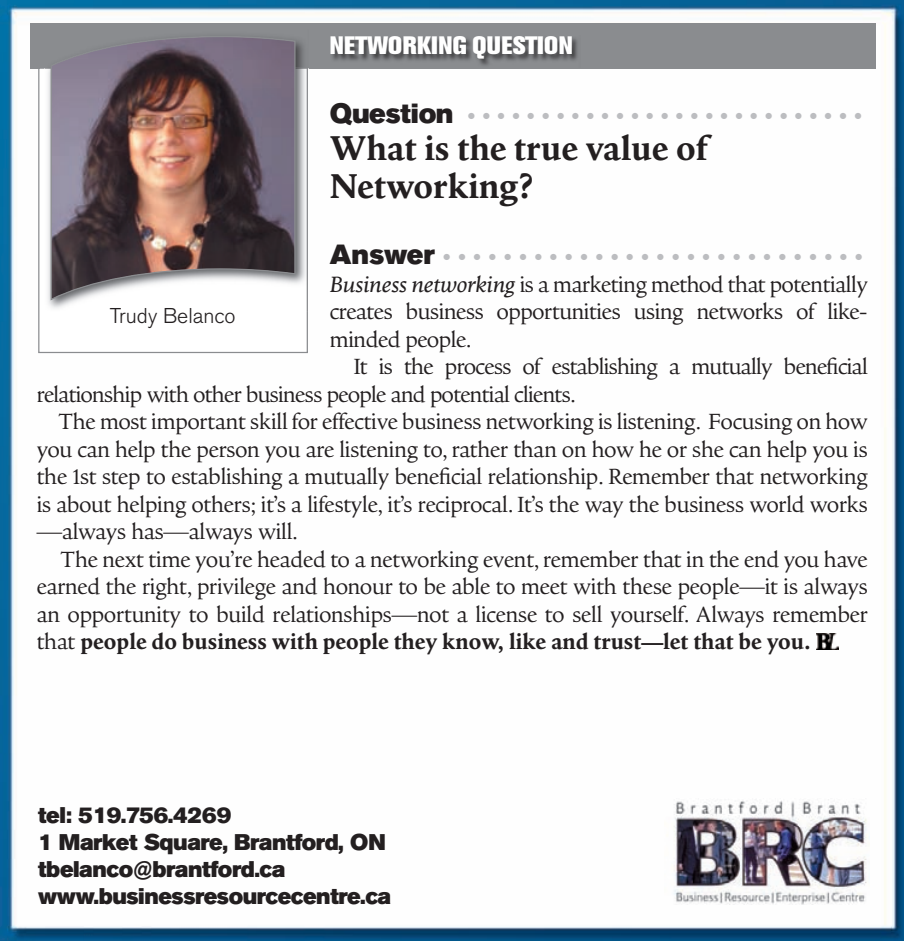
<style>
.page{position:relative;width:904px;height:941px;background:#fff}
.page>*{position:absolute;margin:0;border:0;box-sizing:border-box;transform-origin:0 0}
.t1{font:700 35px/37.5px "Goodchild";color:#231f20}
.t2{font:800 25px "Akzidenz Grotesk BE";letter-spacing:.015em;color:#fff}
.t3{font:22.5px/27.5px "Goodchild Display";letter-spacing:-.01em;color:#231f20;text-align:justify}
.t4{font:22.5px/27px "Akzidenz Grotesk BE Super";letter-spacing:-.02em;color:#231f20}
.t5{font:700 22.5px "Goodchild";color:#231f20}
.t6{font:300 21.25px "Akzidenz Grotesk BE";color:#231f20}
.t7{font:20px "Akzidenz Grotesk BE Super";color:#bcbdc0}
.s1{font-size:27.5px;color:#231f20}
.s2{font-family:"Goodchild";font-style:italic}
.s3{font-family:"Goodchild Display";font-weight:400}
</style>
<div class="page">
<img style="left:0;top:0;width:904px;height:940px">
<div style="left:31px;top:23px;width:845px;height:46px;background:#8a8c8f"></div>
<img style="left:332px;top:38px;width:246px;height:28px">
<img style="left:816px;top:633px;width:22px;height:16px">
<svg style="left:38px;top:68px;width:270px;height:285px"></svg>
<img style="left:308px;top:69px;width:1px;height:243px">
<img style="left:44px;top:67px;width:264px;height:245px">
<svg style="left:50px;top:37px;width:246px;height:264px;background:#79676a"></svg>
<img style="left:665px;top:798px;width:204px;height:106px">
<p class="t2" style="left:330px;top:31px;width:244px">NETWORKING QUESTION</p>
<p class="t7" style="left:330px;top:104px;width:533px"><span class="s1">Question</span> •••••••••••••••••••••••••••</p>
<h1 class="t1" style="left:330px;top:131px;width:379px">What is the true value of<br>Networking?</h1>
<p class="t7" style="left:330px;top:245px;width:534px"><span class="s1">Answer</span> ••••••••••••••••••••••••••••</p>
<p class="t3" style="left:330px;top:270px;width:539px"><span class="s2">Business networking</span> is a marketing method that potentially creates business opportunities using networks of like&shy;minded people.</p>
<p class="t3" style="left:37px;top:353px;width:832px;text-indent:317px">It is the process of establishing a mutually beneficial relationship with other business people and potential clients.</p>
<p class="t3" style="left:37px;top:408px;width:832px;text-indent:22px">The most important skill for effective business networking is listening. Focusing on how you can help the person you are listening to, rather than on how he or she can help you is the 1st step to establishing a mutually beneficial relationship. Remember that networking is about helping others; it’s a lifestyle, it’s reciprocal. It’s the way the business world works —always has—always will.</p>
<p class="t3" style="left:37px;top:545px;width:832px;text-indent:24px">The next time you’re headed to a networking event, remember that in the end you have earned the right, privilege and honour to be able to meet with these people—it is always an opportunity to build relationships—not a license to sell yourself. Always remember</p>
<p class="t5" style="left:37px;top:629px;width:775px"><span class="s3">that</span> people do business with people they know, like and trust—let that be you.</p>
<p class="t6" style="left:110px;top:304px;width:127px">Trudy Belanco</p>
<p class="t4" style="left:38px;top:801px;width:354px">tel: 519.756.4269<br>1 Market Square, Brantford, ON tbelanco@brantford.ca www.businessresourcecentre.ca</p>
</div>
